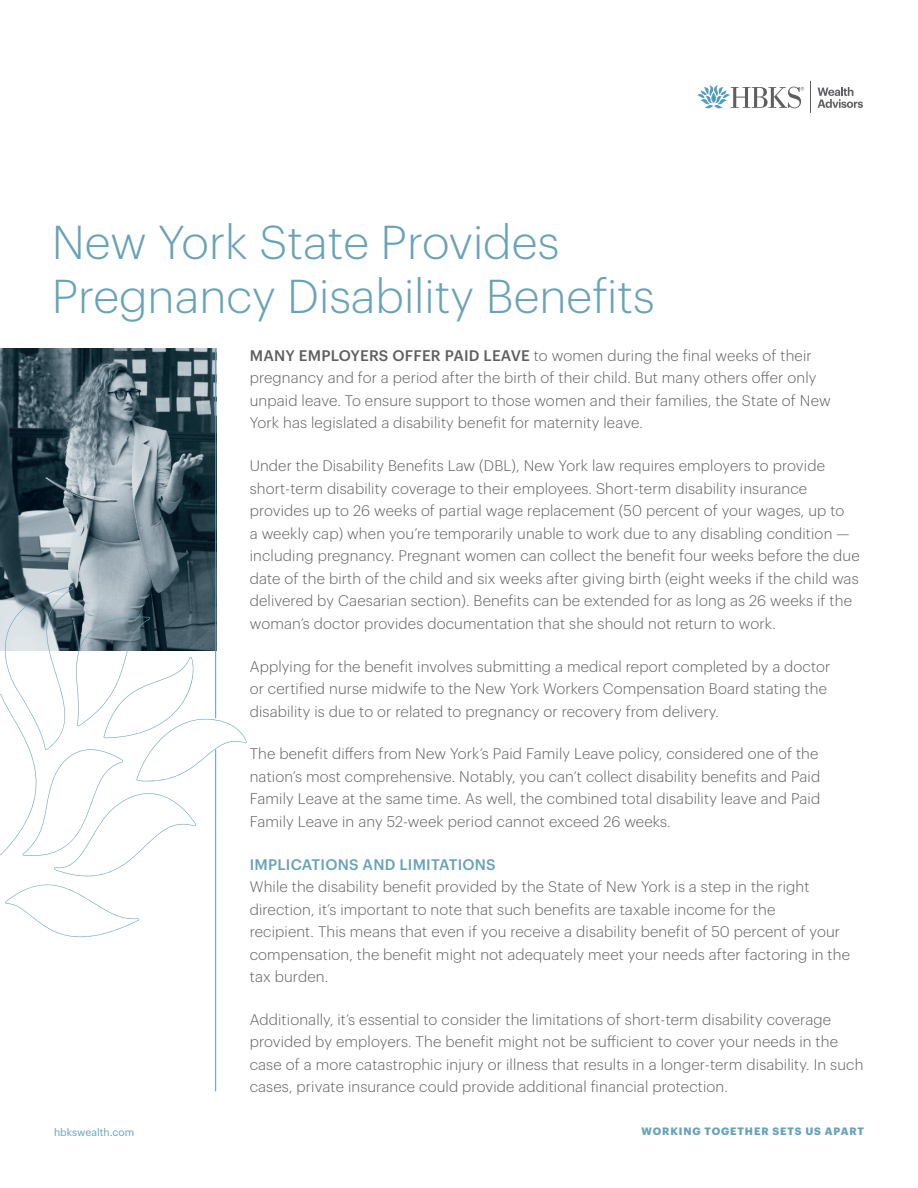
<style>
.page{position:relative;width:918px;height:1188px;background:#fff}
.page>*{position:absolute;margin:0;border:0;box-sizing:border-box;transform-origin:0 0}
.t1{font:300 46.5px/54px "Graphik";color:#68a2b8}
.t2{font:300 15px/22.5px "Graphik";letter-spacing:.01em;color:#5f5f62}
.t3{font:500 15px "Graphik";letter-spacing:.015em;color:#68a2b8}
.t4{font:700 10.5px "Graphik";letter-spacing:.085em;color:#68a2b8}
.t5{font:10.5px "Graphik";color:#68a2b8}
.s1{font-weight:500}
</style>
<div class="page">
<img style="left:0;top:349px;width:215px;height:237px">
<hr style="left:215px;top:349px;width:1px;height:369px;background:#529cbe">
<hr style="left:215px;top:750px;width:1px;height:341px;background:#529cbe">
<svg style="left:697px;top:85px;width:107px;height:23px"></svg>
<hr style="left:810px;top:82px;width:1px;height:31px;background:#5f5f62">
<svg style="left:818px;top:87px;width:45px;height:21px"></svg>
<svg style="left:0;top:586px;width:247px;height:351px"></svg>
<p class="t1" style="left:52px;top:212px;width:604px">New York State Provides<br>Pregnancy Disability Benefits</p>
<p class="t2" style="left:250px;top:343px;width:583px"><span class="s1">MANY EMPLOYERS OFFER PAID LEAVE</span> to women during the final weeks of their pregnancy and for a period after the birth of their child. But many others offer only unpaid leave. To ensure support to those women and their families, the State of New York has legislated a disability benefit for maternity leave.</p>
<p class="t2" style="left:250px;top:453px;width:611px">Under the Disability Benefits Law (DBL), New York law requires employers to provide short-term disability coverage to their employees. Short-term disability insurance provides up to 26 weeks of partial wage replacement (50 percent of your wages, up to<br>a weekly cap) when you’re temporarily unable to work due to any disabling condition — including pregnancy. Pregnant women can collect the benefit four weeks before the due date of the birth of the child and six weeks after giving birth (eight weeks if the child was delivered by Caesarian section). Benefits can be extended for as long as 26 weeks if the woman’s doctor provides documentation that she should not return to work.</p>
<p class="t2" style="left:250px;top:654px;width:582px">Applying for the benefit involves submitting a medical report completed by a doctor or certified nurse midwife to the New York Workers Compensation Board stating the disability is due to or related to pregnancy or recovery from delivery.</p>
<p class="t2" style="left:250px;top:742px;width:572px;text-align:justify">The benefit differs from New York’s Paid Family Leave policy, considered one of the nation’s most comprehensive. Notably, you can’t collect disability benefits and Paid Family Leave at the same time. As well, the combined total disability leave and Paid Family Leave in any 52-week period cannot exceed 26 weeks.</p>
<p class="t3" style="left:250px;top:853px;width:248px">IMPLICATIONS AND LIMITATIONS</p>
<p class="t2" style="left:250px;top:874px;width:602px">While the disability benefit provided by the State of New York is a step in the right direction, it’s important to note that such benefits are taxable income for the<br>recipient. This means that even if you receive a disability benefit of 50 percent of your compensation, the benefit might not adequately meet your needs after factoring in the tax burden.</p>
<p class="t2" style="left:250px;top:1007px;width:615px">Additionally, it’s essential to consider the limitations of short-term disability coverage provided by employers. The benefit might not be sufficient to cover your needs in the case of a more catastrophic injury or illness that results in a longer-term disability. In such cases, private insurance could provide additional financial protection.</p>
<p class="t5" style="left:54px;top:1124px;width:82px">hbkswealth.com</p>
<p class="t4" style="left:642px;top:1123px;width:224px">WORKING TOGETHER SETS US APART</p>
</div>
